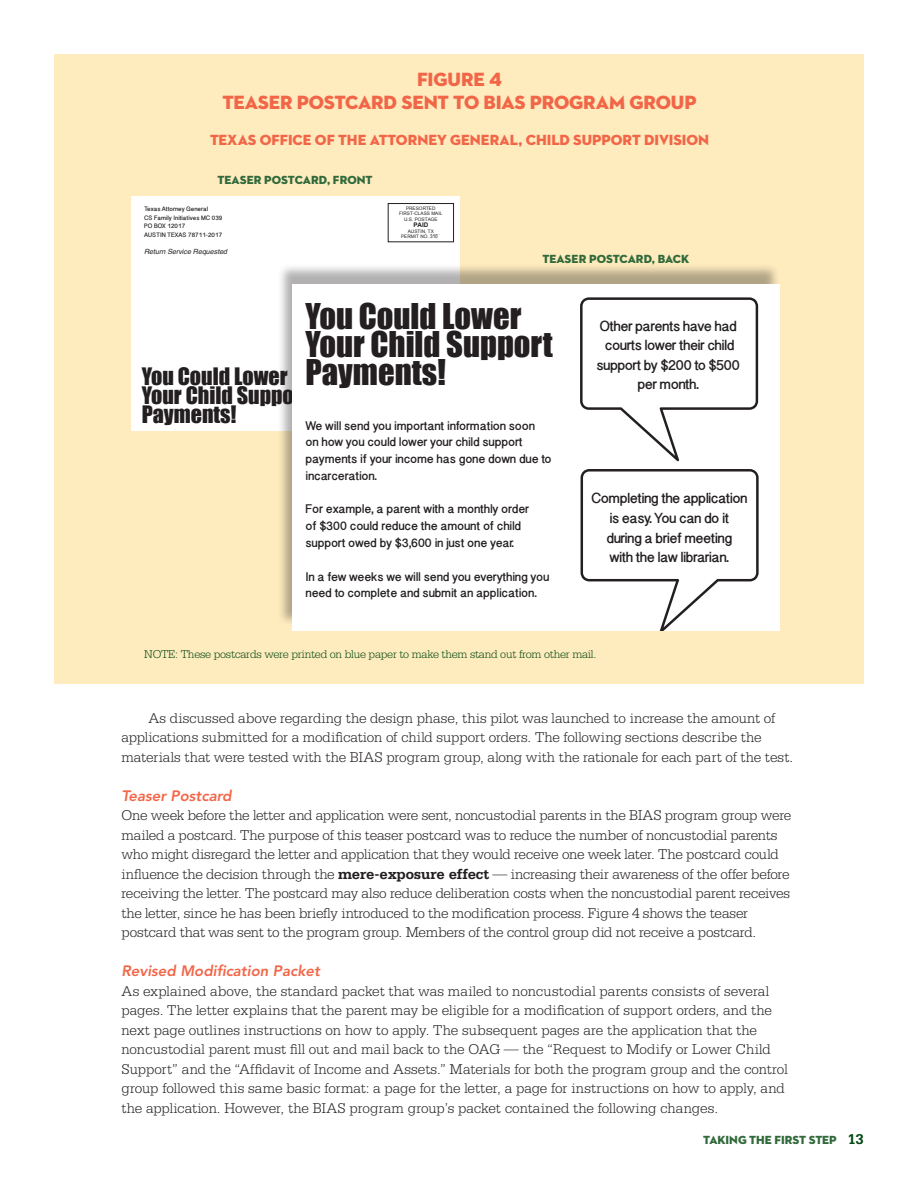
<style>
.page{position:relative;width:918px;height:1188px;background:#fff}
.page>*{position:absolute;margin:0;border:0;box-sizing:border-box;transform-origin:0 0}
.t1{font:32.55px/27.9px "Impact";color:#231f20}
.t2{font:22.05px/18.9px "Impact";color:#231f20}
.t3{font:19.5px "Neutraface 2 Display Titling";letter-spacing:-.01em;color:#f26648}
.t4{font:700 16.35px/19.5px "Oriya Sangam MN";letter-spacing:-.03em;color:#231f20;text-align:center}
.t5{font:300 15px/19.5px "Serifa Std";letter-spacing:-.005em;color:#231f20}
.t6{font:15px "Neutraface 2 Display Titling";color:#f26648}
.t7{font:italic 800 15px "Avenir LT Std";color:#f26648}
.t8{font:700 13.95px/16.8px "Oriya Sangam MN";letter-spacing:-.01em;color:#231f20}
.t9{font:300 12px "Serifa Std";letter-spacing:-.02em;color:#004710}
.t10{font:12px "Neutraface 2 Display Titling";letter-spacing:-.01em;color:#316a3b}
.t11{font:700 7.05px/8.6px "Oriya Sangam MN";color:#231f20}
.t12{font:italic 7.05px "Helvetica";color:#231f20}
.t13{font:700 6.3px "Arial";color:#231f20}
.t14{font:4.8px/5.6px "Arial";color:#231f20;text-align:center}
.s1{font-weight:700}
.s2{font-family:"Serifa Std";font-weight:700;font-size:15px;color:#004710}
</style>
<div class="page">
<div style="left:54px;top:54px;width:810px;height:630px;background:#feebbe"></div>
<div style="left:131px;top:197px;width:328px;height:234px;background:#fff"></div>
<div style="left:388px;top:203px;width:66px;height:39px;border:1px solid #231f20"></div>
<div style="left:277px;top:263px;width:504px;height:363px;background:#231f20;opacity:.35"></div>
<div style="left:293px;top:284px;width:487px;height:347px;background:#fff"></div>
<svg style="left:580px;top:297px;width:178px;height:164px"></svg>
<svg style="left:581px;top:469px;width:178px;height:162px"></svg>
<h3 class="t3" style="left:417px;top:68px;width:86px">FIGURE 4</h3>
<h3 class="t3" style="left:222px;top:90px;width:24px">TEASER</h3>
<h3 class="t3" style="left:297px;top:90px;width:26px">POSTCARD</h3>
<h3 class="t3" style="left:401px;top:90px;width:13px">SENT</h3>
<h3 class="t3" style="left:453px;top:90px;width:42px">TO BIAS</h3>
<h3 class="t3" style="left:530px;top:90px;width:14px">PROGRA</h3>
<h3 class="t3" style="left:609px;top:90px;width:35px">M GRO</h3>
<h3 class="t3" style="left:671px;top:90px;width:26px">UP</h3>
<p class="t6" style="left:210px;top:130px;width:171px">TEXAS OFFICE OF THE ATTORNE</p>
<p class="t6" style="left:437px;top:130px;width:35px">Y GENERAL</p>
<p class="t6" style="left:518px;top:130px;width:27px">, CHILD</p>
<p class="t6" style="left:573px;top:130px;width:30px">SUPPORT</p>
<p class="t6" style="left:644px;top:130px;width:34px">DIVISION</p>
<p class="t10" style="left:218px;top:172px;width:16px">TEASER</p>
<p class="t10" style="left:264px;top:172px;width:9px">POSTCARD</p>
<p class="t10" style="left:327px;top:172px;width:15px">, FRONT</p>
<p class="t11" style="left:144px;top:205px;width:80px">Texas Attorney General<br>CS Family Initiatives MC 039<br>PO BOX 12017<br>AUSTIN TEXAS 78711-2017</p>
<p class="t12" style="left:144px;top:246px;width:85px">Return Service Requested</p>
<p class="t14" style="left:399px;top:205px;width:45px">PRESORTED<br>FIRST-CLASS MAIL<br>U.S. POSTAGE</p>
<p class="t14" style="left:401px;top:228px;width:41px">AUSTIN, TX<br>PERMIT NO. 2071</p>
<p class="t13" style="left:413px;top:221px;width:16px">PAID</p>
<p class="t14" style="left:430px;top:234px;width:9px">310</p>
<p class="t10" style="left:542px;top:252px;width:16px">TEASER</p>
<p class="t10" style="left:589px;top:252px;width:9px">POSTCARD</p>
<p class="t10" style="left:652px;top:252px;width:15px">, BACK</p>
<h1 class="t1" style="left:306px;top:302px;width:249px">You Could Lower<br>Your Child Support<br>Payments!</h1>
<p class="t8" style="left:306px;top:416px;width:247px">We will send you important information soon on how you could lower your child support payments if your income has gone down due to incarceration.</p>
<p class="t8" style="left:306px;top:500px;width:225px">For example, a parent with a monthly order of $300 could reduce the amount of child support owed by $3,600 in just one year.</p>
<p class="t8" style="left:306px;top:567px;width:245px">In a few weeks we will send you everything you need to complete and submit an application.</p>
<h2 class="t2" style="left:142px;top:367px;width:169px">You Could Lower<br>Your Child Support<br>Payments!</h2>
<p class="t4" style="left:596px;top:315px;width:145px">Other parents have had courts lower their child support by $200 to $500 per month.</p>
<p class="t4" style="left:591px;top:488px;width:158px">Completing the application is easy. You can do it during a brief meeting<br>with the law librarian.</p>
<p class="t9" style="left:144px;top:647px;width:454px">NOTE: These postcards were printed on blue paper to make them stand out from other mail.</p>
<p class="t5" style="left:122px;top:708px;width:673px;text-indent:27px">As discussed above regarding the design phase, this pilot was launched to increase the amount of applications submitted for a modification of child support orders. The following sections describe the materials that were tested with the BIAS program group, along with the rationale for each part of the test.</p>
<p class="t7" style="left:122px;top:787px;width:112px">Teaser Postcard</p>
<p class="t5" style="left:122px;top:806px;width:671px">One week before the letter and application were sent, noncustodial parents in the BIAS program group were mailed a postcard. The purpose of this teaser postcard was to reduce the number of noncustodial parents who might disregard the letter and application that they would receive one week later. The postcard could influence the decision through the <span class="s1">mere-exposure effect</span> — increasing their awareness of the offer before receiving the letter. The postcard may also reduce deliberation costs when the noncustodial parent receives the letter, since he has been briefly introduced to the modification process. Figure 4 shows the teaser postcard that was sent to the program group. Members of the control group did not receive a postcard.</p>
<p class="t7" style="left:122px;top:962px;width:200px">Revised Modification Packet</p>
<p class="t5" style="left:122px;top:981px;width:668px">As explained above, the standard packet that was mailed to noncustodial parents consists of several pages. The letter explains that the parent may be eligible for a modification of support orders, and the next page outlines instructions on how to apply. The subsequent pages are the application that the noncustodial parent must fill out and mail back to the OAG — the “Request to Modify or Lower Child Support” and the “Affidavit of Income and Assets.” Materials for both the program group and the control group followed this same basic format: a page for the letter, a page for instructions on how to apply, and the application. However, the BIAS program group’s packet contained the following changes.</p>
<p class="t10" style="left:703px;top:1132px;width:162px">TAKING THE FIRST STEP <span class="s2">13</span></p>
</div>
